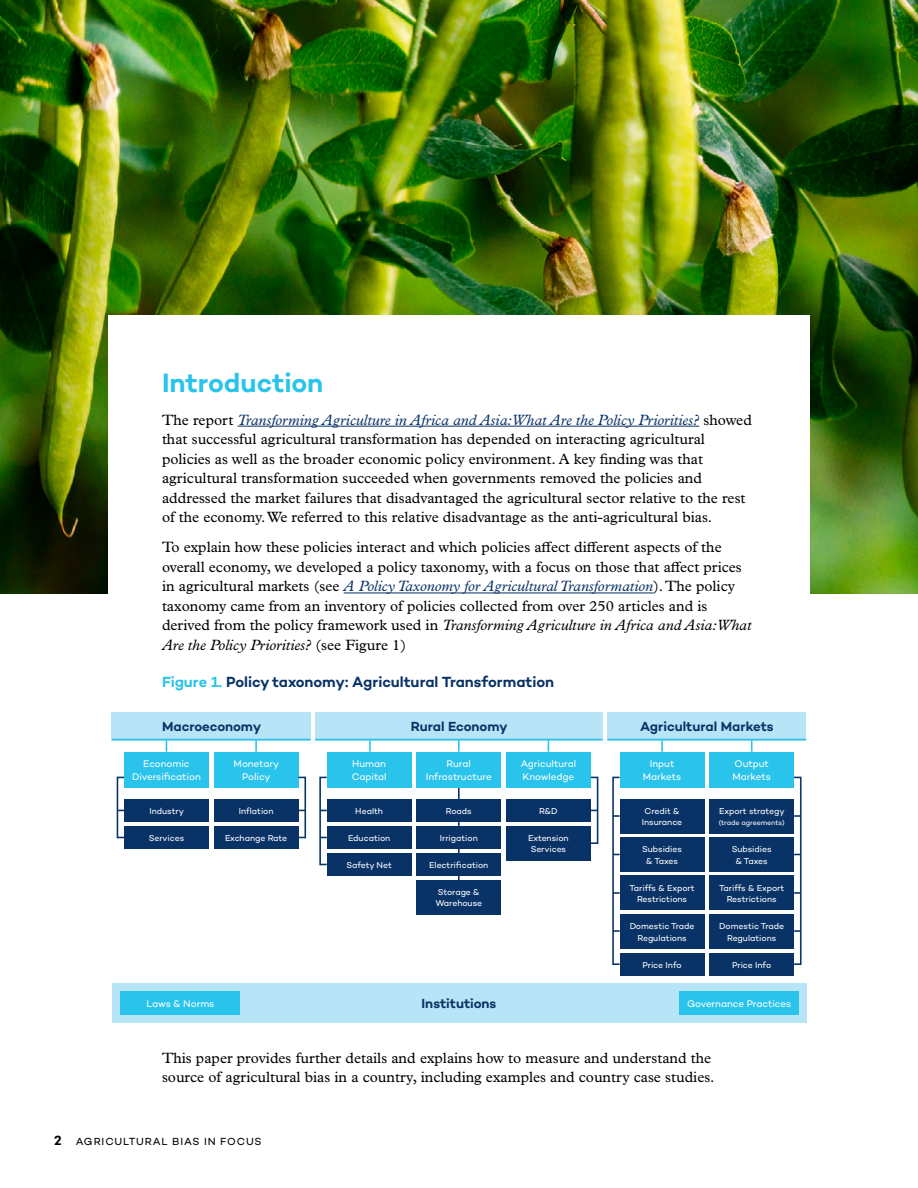
<style>
.page{position:relative;width:918px;height:1188px;background:#fff}
.page>*{position:absolute;margin:0;border:0;box-sizing:border-box;transform-origin:0 0}
.t1{font:600 27px "Campton";color:#29c3ec}
.t2{font:600 23.7px "Campton";color:#093266}
.t3{font:15px/19.5px "Plantin MT Pro";color:#000}
.t4{font:600 15px "Campton";letter-spacing:-.005em;color:#093266}
.t5{font:600 13.5px "Campton";color:#000}
.t6{font:600 13.35px "Campton";letter-spacing:-.005em;color:#093266}
.t7{font:10.5px "Campton";letter-spacing:.085em;color:#000}
.t8{font:9.9px/12.3px "Campton";letter-spacing:-.005em;color:#fff;text-align:center}
.t9{font:8.7px/11.4px "Campton";letter-spacing:-.005em;color:#fff;text-align:center}
.t10{font:7.05px "Campton";letter-spacing:-.005em;color:#fff}
.s1{font-style:italic;color:#093266}
.s2{font-style:italic}
.s3{color:#29c3ec}
</style>
<div class="page">
<img style="left:0;top:0;width:918px;height:594px">
<div style="left:108px;top:315px;width:702px;height:352px;background:#fff"></div>
<hr style="left:238px;top:426px;width:461px;height:1px;background:#093266">
<hr style="left:344px;top:593px;width:309px;height:1px;background:#093266">
<hr style="left:458px;top:782px;width:2px;height:120px;background:#093266">
<div style="left:112px;top:983px;width:694px;height:40px;background:#b7e4f6"></div>
<div style="left:327px;top:799px;width:85px;height:23px;background:#093266"></div>
<div style="left:506px;top:799px;width:85px;height:23px;background:#093266"></div>
<div style="left:416px;top:799px;width:85px;height:23px;background:#093266"></div>
<div style="left:327px;top:826px;width:85px;height:23px;background:#093266"></div>
<div style="left:506px;top:826px;width:85px;height:34px;background:#093266"></div>
<div style="left:416px;top:826px;width:85px;height:23px;background:#093266"></div>
<div style="left:327px;top:853px;width:85px;height:23px;background:#093266"></div>
<div style="left:416px;top:853px;width:85px;height:23px;background:#093266"></div>
<div style="left:416px;top:880px;width:85px;height:34px;background:#093266"></div>
<div style="left:327px;top:752px;width:85px;height:36px;background:#29c3ec"></div>
<div style="left:416px;top:752px;width:85px;height:36px;background:#29c3ec"></div>
<div style="left:506px;top:752px;width:85px;height:36px;background:#29c3ec"></div>
<div style="left:315px;top:712px;width:287px;height:28px;background:#b7e4f6"></div>
<svg style="left:319px;top:776px;width:8px;height:90px"></svg>
<svg style="left:590px;top:776px;width:9px;height:68px"></svg>
<svg style="left:548px;top:740px;width:1px;height:12px"></svg>
<svg style="left:458px;top:740px;width:2px;height:12px"></svg>
<svg style="left:369px;top:740px;width:2px;height:12px"></svg>
<div style="left:124px;top:799px;width:85px;height:23px;background:#093266"></div>
<div style="left:214px;top:799px;width:85px;height:23px;background:#093266"></div>
<div style="left:124px;top:826px;width:85px;height:23px;background:#093266"></div>
<div style="left:214px;top:826px;width:85px;height:23px;background:#093266"></div>
<div style="left:124px;top:752px;width:85px;height:36px;background:#29c3ec"></div>
<div style="left:214px;top:752px;width:85px;height:36px;background:#29c3ec"></div>
<div style="left:112px;top:712px;width:199px;height:28px;background:#b7e4f6"></div>
<svg style="left:116px;top:776px;width:8px;height:63px"></svg>
<svg style="left:298px;top:776px;width:9px;height:63px"></svg>
<svg style="left:166px;top:740px;width:1px;height:12px"></svg>
<svg style="left:255px;top:740px;width:2px;height:12px"></svg>
<hr style="left:112px;top:739px;width:199px;height:1px;background:#29c3ec">
<div style="left:608px;top:712px;width:198px;height:28px;background:#b7e4f6"></div>
<div style="left:620px;top:752px;width:85px;height:36px;background:#29c3ec"></div>
<div style="left:620px;top:799px;width:85px;height:34px;background:#093266"></div>
<div style="left:709px;top:799px;width:85px;height:34px;background:#093266"></div>
<div style="left:620px;top:837px;width:85px;height:35px;background:#093266"></div>
<div style="left:709px;top:837px;width:85px;height:35px;background:#093266"></div>
<div style="left:620px;top:876px;width:85px;height:34px;background:#093266"></div>
<div style="left:620px;top:914px;width:85px;height:35px;background:#093266"></div>
<div style="left:709px;top:876px;width:85px;height:34px;background:#093266"></div>
<div style="left:709px;top:914px;width:85px;height:35px;background:#093266"></div>
<div style="left:620px;top:953px;width:85px;height:23px;background:#093266"></div>
<div style="left:709px;top:953px;width:85px;height:23px;background:#093266"></div>
<div style="left:709px;top:752px;width:85px;height:36px;background:#29c3ec"></div>
<svg style="left:612px;top:776px;width:9px;height:189px"></svg>
<svg style="left:792px;top:776px;width:10px;height:189px"></svg>
<svg style="left:661px;top:740px;width:2px;height:12px"></svg>
<svg style="left:751px;top:740px;width:2px;height:12px"></svg>
<hr style="left:608px;top:739px;width:198px;height:1px;background:#29c3ec">
<hr style="left:315px;top:739px;width:287px;height:1px;background:#29c3ec">
<div style="left:120px;top:991px;width:120px;height:24px;background:#29c3ec"></div>
<div style="left:679px;top:991px;width:120px;height:24px;background:#29c3ec"></div>
<h1 class="t1" style="left:162px;top:365px;width:163px">Introduction</h1>
<p class="t3" style="left:162px;top:410px;width:591px">The report <span class="s1">Transforming Agriculture in Africa and Asia: What Are the Policy Priorities?</span> showed that successful agricultural transformation has depended on interacting agricultural policies as well as the broader economic policy environment. A key finding was that agricultural transformation succeeded when governments removed the policies and addressed the market failures that disadvantaged the agricultural sector relative to the rest of the economy. We referred to this relative disadvantage as the anti-agricultural bias.</p>
<p class="t3" style="left:162px;top:538px;width:591px">To explain how these policies interact and which policies affect different aspects of the overall economy, we developed a policy taxonomy, with a focus on those that affect prices in agricultural markets (see <span class="s1">A Policy Taxonomy for Agricultural Transformation</span>). The policy taxonomy came from an inventory of policies collected from over 250 articles and is derived from the policy framework used in <span class="s2">Transforming Agriculture in Africa and Asia: What Are the Policy Priorities?</span> (see Figure 1)</p>
<p class="t4" style="left:162px;top:672px;width:394px"><span class="s3">Figure 1.</span> Policy taxonomy: Agricultural Transformation</p>
<h2 class="t2" style="left:112px;top:666px;width:316px">agricultural transformation</h2>
<p class="t6" style="left:162px;top:718px;width:101px">Macroeconomy</p>
<p class="t6" style="left:640px;top:718px;width:135px">Agricultural Markets</p>
<p class="t8" style="left:643px;top:758px;width:40px">Input<br>Markets</p>
<p class="t9" style="left:642px;top:805px;width:42px">Credit &amp;<br>Insurance</p>
<p class="t9" style="left:719px;top:805px;width:67px">Export strategy</p>
<p class="t6" style="left:411px;top:718px;width:98px">Rural Economy</p>
<p class="t8" style="left:352px;top:758px;width:36px;text-align:left">Human<br>Capital</p>
<p class="t8" style="left:426px;top:758px;width:67px">Rural<br>Infrastructure</p>
<p class="t8" style="left:521px;top:758px;width:57px;text-align:left">Agricultural<br>Knowledge</p>
<p class="t8" style="left:132px;top:758px;width:70px">Economic<br>Diversification</p>
<p class="t8" style="left:234px;top:758px;width:47px">Monetary<br>Policy</p>
<p class="t8" style="left:733px;top:758px;width:40px;text-align:left">Output<br>Markets</p>
<p class="t9" style="left:149px;top:805px;width:36px">Industry</p>
<p class="t9" style="left:239px;top:805px;width:36px">Inflation</p>
<p class="t9" style="left:149px;top:832px;width:37px">Services</p>
<p class="t9" style="left:225px;top:832px;width:64px">Exchange Rate</p>
<p class="t9" style="left:355px;top:805px;width:29px">Health</p>
<p class="t9" style="left:446px;top:805px;width:27px">Roads</p>
<p class="t9" style="left:539px;top:805px;width:20px">R&amp;D</p>
<p class="t9" style="left:348px;top:832px;width:44px">Education</p>
<p class="t9" style="left:528px;top:832px;width:42px;text-align:left">Extension<br>Services</p>
<p class="t10" style="left:719px;top:818px;width:68px">(trade agreements)</p>
<p class="t9" style="left:440px;top:832px;width:40px">Irrigation</p>
<p class="t9" style="left:642px;top:843px;width:41px">Subsidies &amp; Taxes</p>
<p class="t9" style="left:732px;top:843px;width:41px">Subsidies &amp; Taxes</p>
<p class="t9" style="left:629px;top:882px;width:67px">Tariffs &amp; Export<br>Restrictions</p>
<p class="t9" style="left:630px;top:920px;width:66px">Domestic Trade<br>Regulations</p>
<p class="t9" style="left:346px;top:859px;width:47px">Safety Net</p>
<p class="t9" style="left:429px;top:859px;width:61px">Electrification</p>
<p class="t9" style="left:435px;top:886px;width:48px;text-align:left">Storage &amp;<br>Warehouse</p>
<p class="t9" style="left:719px;top:882px;width:67px">Tariffs &amp; Export<br>Restrictions</p>
<p class="t9" style="left:719px;top:920px;width:66px">Domestic Trade<br>Regulations</p>
<p class="t9" style="left:642px;top:959px;width:41px">Price Info</p>
<p class="t9" style="left:732px;top:959px;width:41px">Price Info</p>
<p class="t6" style="left:422px;top:995px;width:76px">Institutions</p>
<p class="t8" style="left:146px;top:997px;width:69px">Laws &amp; Norms</p>
<p class="t8" style="left:687px;top:997px;width:106px">Governance Practices</p>
<p class="t3" style="left:162px;top:1048px;width:554px">This paper provides further details and explains how to measure and understand the source of agricultural bias in a country, including examples and country case studies.</p>
<p class="t5" style="left:54px;top:1132px;width:9px">2</p>
<p class="t7" style="left:76px;top:1135px;width:187px">AGRICULTURAL BIAS IN FOCUS</p>
</div>
